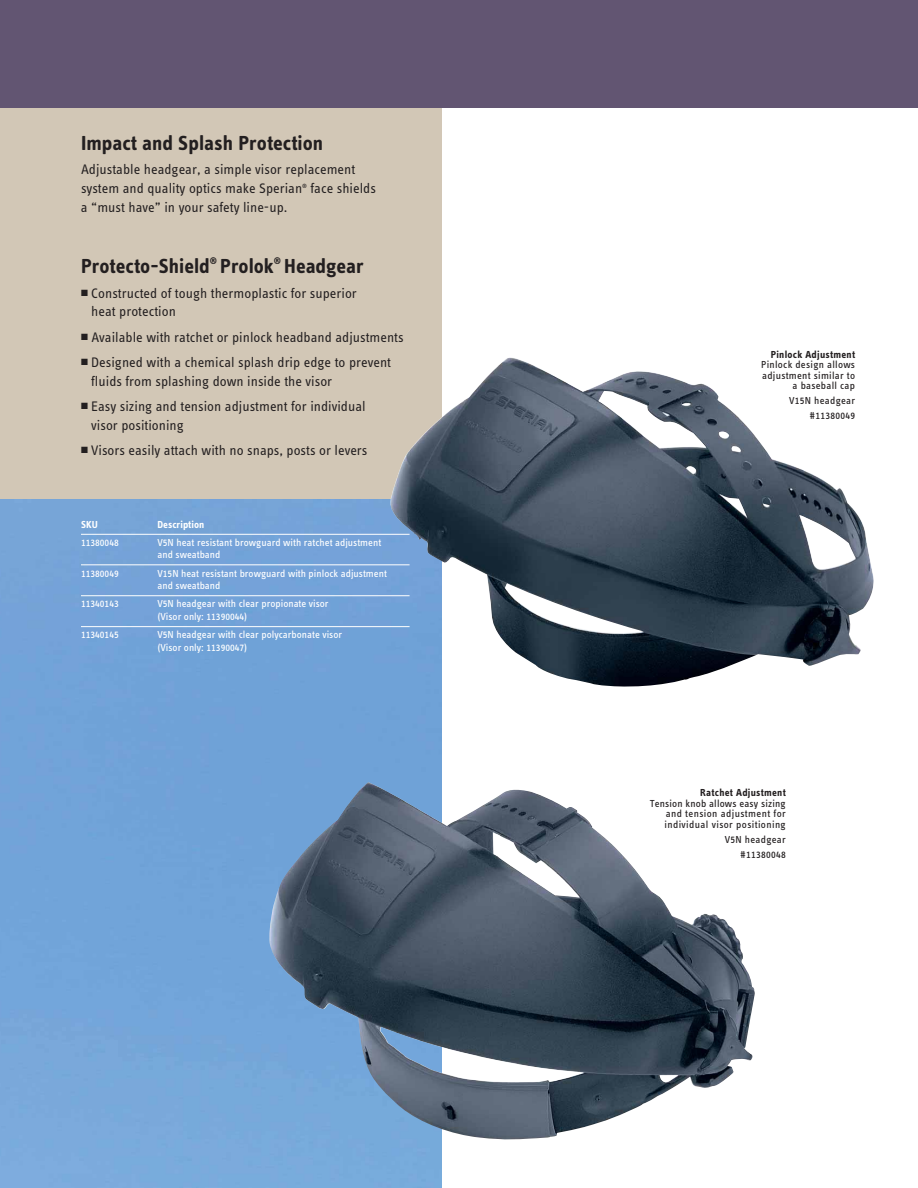
<style>
.page{position:relative;width:918px;height:1188px;background:#fff}
.page>*{position:absolute;margin:0;border:0;box-sizing:border-box;transform-origin:0 0}
.t1{font:21px "Info Text Bold Tf";color:#231f20}
.t2{font:14.25px/18.8px "Info Text Regular Tf";color:#231f20}
.t3{font:10.5px/12.8px "Info Text Book Tf";color:#fff}
.t4{font:10.5px/10.5px "Info Text Book Tf";letter-spacing:.025em;color:#231f20;text-align:right}
.t5{font:10.5px "Info Text Bold Tf";letter-spacing:.025em;color:#231f20}
.t6{font:10.5px "Info Text Bold Tf";color:#fff}
.t7{font:6.3px "Info Text Book Tf";color:#231f20}
</style>
<div class="page">
<div style="left:0;top:101px;width:442px;height:480px;background:#d2c7b6"></div>
<div style="left:0;top:500px;width:442px;height:688px;background:#73a4d9"></div>
<div style="left:0;top:0;width:918px;height:108px;background:#625572"></div>
<img style="left:269px;top:782px;width:486px;height:358px">
<img style="left:390px;top:357px;width:484px;height:330px">
<hr style="left:81px;top:534px;width:329px;height:1px;background:#fff">
<hr style="left:81px;top:565px;width:329px;height:1px;background:#fff">
<hr style="left:81px;top:595px;width:329px;height:1px;background:#fff">
<hr style="left:81px;top:626px;width:329px;height:1px;background:#fff">
<h1 class="t1" style="left:81px;top:135px;width:244px">Impact and Splash Protection</h1>
<p class="t2" style="left:81px;top:161px;width:276px">Adjustable headgear, a simple visor replacement system and quality optics make Sperian</p>
<p class="t7" style="left:302px;top:183px;width:6px">®</p>
<p class="t2" style="left:311px;top:180px;width:67px">face shields</p>
<p class="t2" style="left:81px;top:199px;width:208px">a “must have” in your safety line-up.</p>
<h1 class="t1" style="left:81px;top:259px;width:284px">Protecto-Shield<sup>®</sup> Prolok<sup>®</sup> Headgear</h1>
<p class="t2" style="left:91px;top:285px;width:267px;text-indent:-10px">■ Constructed of tough thermoplastic for superior heat protection</p>
<p class="t2" style="left:81px;top:329px;width:324px">■ Available with ratchet or pinlock headband adjustments</p>
<p class="t2" style="left:91px;top:354px;width:301px;text-indent:-10px">■ Designed with a chemical splash drip edge to prevent fluids from splashing down inside the visor</p>
<p class="t2" style="left:91px;top:398px;width:276px;text-indent:-10px">■ Easy sizing and tension adjustment for individual visor positioning</p>
<p class="t2" style="left:81px;top:442px;width:288px">■ Visors easily attach with no snaps, posts or levers</p>
<p class="t6" style="left:81px;top:520px;width:18px">SKU</p>
<p class="t6" style="left:158px;top:520px;width:48px">Description</p>
<p class="t3" style="left:81px;top:537px;width:39px">11380048</p>
<p class="t3" style="left:157px;top:537px;width:225px">V5N heat resistant browguard with ratchet adjustment and sweatband</p>
<p class="t3" style="left:81px;top:568px;width:39px">11380049</p>
<p class="t3" style="left:158px;top:568px;width:231px">V15N heat resistant browguard with pinlock adjustment and sweatband</p>
<p class="t3" style="left:81px;top:598px;width:39px">11340143</p>
<p class="t3" style="left:158px;top:598px;width:173px">V5N headgear with clear propionate visor (Visor only: 11390044)</p>
<p class="t3" style="left:81px;top:629px;width:39px">11340145</p>
<p class="t3" style="left:158px;top:629px;width:186px">V5N headgear with clear polycarbonate visor (Visor only: 11390047)</p>
<p class="t5" style="left:771px;top:350px;width:86px">Pinlock Adjustment</p>
<p class="t4" style="left:761px;top:360px;width:96px">Pinlock design allows adjustment similar to a baseball cap</p>
<p class="t4" style="left:789px;top:394px;width:67px;line-height:14.9px">V15N headgear #11380049</p>
<p class="t5" style="left:700px;top:789px;width:87px">Ratchet Adjustment</p>
<p class="t4" style="left:664px;top:799px;width:123px;text-align:justify;text-indent:-15px">Tension knob allows easy sizing and tension adjustment for individual visor positioning</p>
<p class="t4" style="left:725px;top:833px;width:62px;line-height:14.9px">V5N headgear #11380048</p>
</div>
